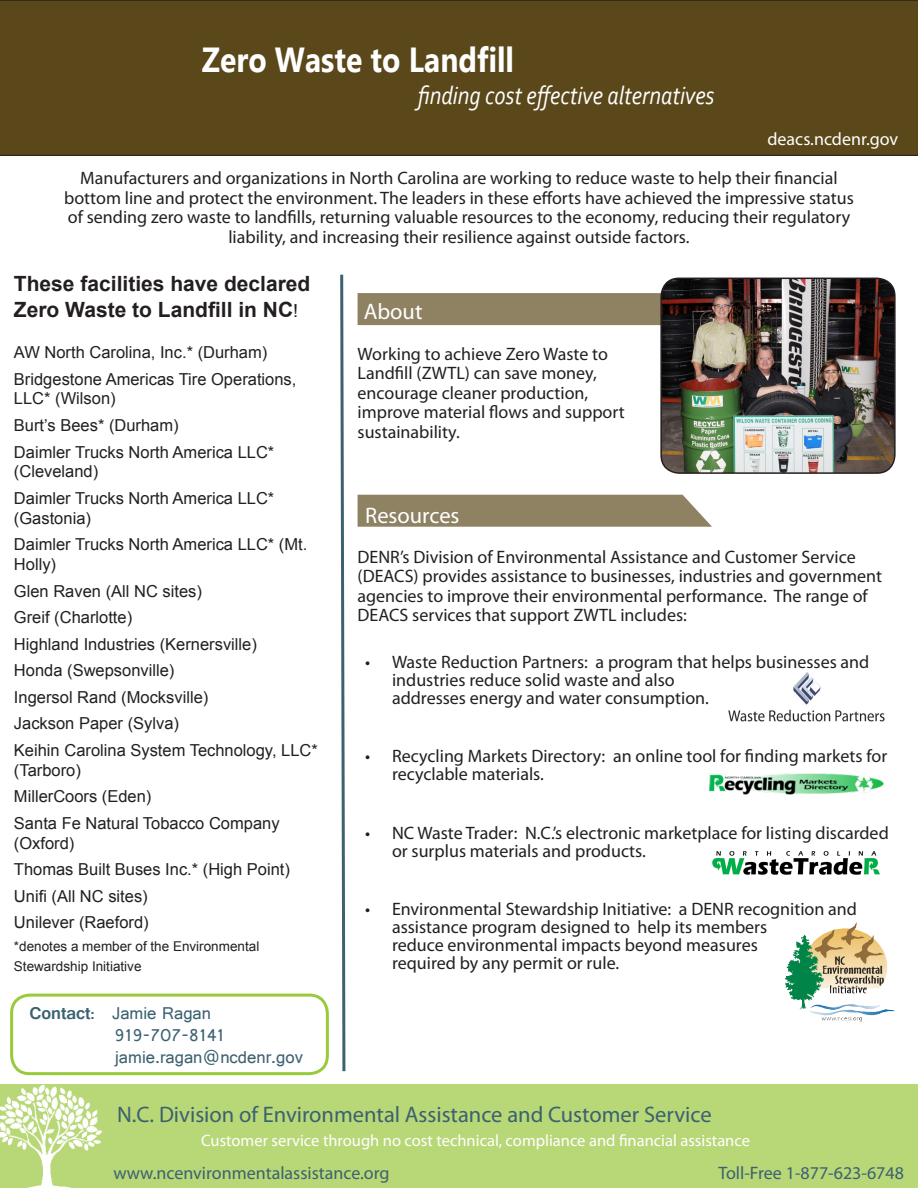
<style>
.page{position:relative;width:918px;height:1188px;background:#fff}
.page>*{position:absolute;margin:0;border:0;box-sizing:border-box;transform-origin:0 0}
.t1{font:700 34.8px "Lao UI";color:#fff;scale:.86 1}
.t2{font:italic 26.1px "Corbel";color:#fff;scale:.86 1}
.t3{font:22.5px "Myriad Pro";color:#3c6170}
.copy{font:22.5px "Myriad Pro";color:#fff}
.t4{font:700 21px "Arial";color:#231f20}
.copy-2{font:18px/19.5px "Myriad Pro";color:#231f20}
.t5{font:18px "Myriad Pro";color:#3c6170}
.t6{font:18px "Gautami";color:#3c6170}
.t7{font:18px "Myriad Pro";color:#fff}
.t8{font:16.5px/19.8px "Arial";color:#231f20}
.t9{font:16.5px "Myriad Pro";color:#fff}
.t10{font:13.5px/19.8px "Arial";color:#231f20}
.s1{font-weight:400;font-size:18px}
.s2{font-weight:700}
</style>
<div class="page">
<div style="left:0;top:1084px;width:918px;height:104px;background:#b8d777"></div>
<img style="left:0;top:1085px;width:102px;height:103px">
<div style="left:0;top:0;width:918px;height:156px;background:#5a471a"></div>
<div style="left:358px;top:293px;width:302px;height:32px;background:#8f8263"></div>
<svg style="left:358px;top:495px;width:354px;height:32px;background:#94886a"></svg>
<svg style="left:340px;top:274px;width:6px;height:798px"></svg>
<div style="left:10px;top:994px;width:319px;height:81px;border:3px solid #99ca3b;border-radius:18px"></div>
<img style="left:663px;top:278px;width:232px;height:195px">
<div style="left:660px;top:278px;width:236px;height:196px;border:2px solid #231f20;border-radius:18px"></div>
<img style="left:713px;top:851px;width:166px;height:24px">
<img style="left:729px;top:673px;width:155px;height:49px">
<img style="left:709px;top:773px;width:175px;height:22px">
<img style="left:785px;top:923px;width:110px;height:99px">
<p class="t1" style="left:202px;top:36px;width:365px">Zero Waste to Landfill</p>
<p class="t2" style="left:418px;top:79px;width:346px">finding cost effective alternatives</p>
<p class="t7" style="left:767px;top:128px;width:132px">deacs.ncdenr.gov</p>
<p class="copy-2" style="left:64px;top:168px;width:791px;text-align:center">Manufacturers and organizations in North Carolina are working to reduce waste to help their financial bottom line and protect the environment. The leaders in these efforts have achieved the impressive status of sending zero waste to landfills, returning valuable resources to the economy, reducing their regulatory liability, and increasing their resilience against outside factors.</p>
<p class="t4" style="left:14px;top:270px;width:298px">These facilities have declared</p>
<p class="t4" style="left:14px;top:295px;width:286px">Zero Waste to Landfill in NC<span class="s1">!</span></p>
<p class="t8" style="left:14px;top:343px;width:255px">AW North Carolina, Inc.* (Durham)</p>
<p class="t8" style="left:14px;top:369px;width:284px">Bridgestone Americas Tire Operations,<br>LLC* (Wilson)</p>
<p class="t8" style="left:14px;top:415px;width:166px">Burt’s Bees* (Durham)</p>
<p class="t8" style="left:14px;top:442px;width:262px">Daimler Trucks North America LLC* (Cleveland)</p>
<p class="t8" style="left:14px;top:488px;width:262px">Daimler Trucks North America LLC* (Gastonia)</p>
<p class="t8" style="left:14px;top:535px;width:295px">Daimler Trucks North America LLC* (Mt.<br>Holly)</p>
<p class="t8" style="left:14px;top:581px;width:189px">Glen Raven (All NC sites)</p>
<p class="t8" style="left:14px;top:608px;width:120px">Greif (Charlotte)</p>
<p class="t8" style="left:14px;top:634px;width:244px">Highland Industries (Kernersville)</p>
<p class="t8" style="left:14px;top:661px;width:162px">Honda (Swepsonville)</p>
<p class="t8" style="left:14px;top:687px;width:196px">Ingersol Rand (Mocksville)</p>
<p class="t8" style="left:14px;top:714px;width:167px">Jackson Paper (Sylva)</p>
<p class="t8" style="left:14px;top:740px;width:305px">Keihin Carolina System Technology, LLC* (Tarboro)</p>
<p class="t8" style="left:14px;top:787px;width:139px">MillerCoors (Eden)</p>
<p class="t8" style="left:14px;top:813px;width:267px">Santa Fe Natural Tobacco Company (Oxford)</p>
<p class="t8" style="left:14px;top:860px;width:278px">Thomas Built Buses Inc.* (High Point)</p>
<p class="t8" style="left:14px;top:886px;width:135px">Unifi (All NC sites)</p>
<p class="t8" style="left:14px;top:913px;width:136px">Unilever (Raeford)</p>
<p class="t10" style="left:14px;top:937px;width:247px">*denotes a member of the Environmental<br>Stewardship Initiative</p>
<p class="copy" style="left:364px;top:297px;width:60px">About</p>
<p class="copy-2" style="left:358px;top:343px;width:269px">Working to achieve Zero Waste to<br>Landfill (ZWTL) can save money, encourage cleaner production, improve material flows and support sustainability.</p>
<p class="copy" style="left:365px;top:502px;width:96px">Resources</p>
<p class="copy-2" style="left:358px;top:547px;width:526px">DENR’s Division of Environmental Assistance and Customer Service (DEACS) provides assistance to businesses, industries and government agencies to improve their environmental performance. The range of DEACS services that support ZWTL includes:</p>
<p class="copy-2" style="left:392px;top:653px;width:479px;line-height:18px;text-indent:-27px">• Waste Reduction Partners: a program that helps businesses and industries reduce solid waste and also<br>addresses energy and water consumption.</p>
<p class="copy-2" style="left:392px;top:747px;width:497px;line-height:18px;text-indent:-27px">• Recycling Markets Directory: an online tool for finding markets for recyclable materials.</p>
<p class="copy-2" style="left:392px;top:824px;width:498px;line-height:18px;text-indent:-27px">• NC Waste Trader: N.C.’s electronic marketplace for listing discarded or surplus materials and products.</p>
<p class="copy-2" style="left:392px;top:900px;width:467px;line-height:18px;text-indent:-27px">• Environmental Stewardship Initiative: a DENR recognition and assistance program designed to help its members<br>reduce environmental impacts beyond measures<br>required by any permit or rule.</p>
<p class="t6" style="left:29px;top:1003px;width:183px"><span class="s2">Contact</span>: Jamie Ragan</p>
<p class="t6" style="left:115px;top:1024px;width:111px">919-707-8141</p>
<p class="t6" style="left:115px;top:1046px;width:189px">jamie.ragan@ncdenr.gov</p>
<p class="t3" style="left:117px;top:1100px;width:596px">N.C. Division of Environmental Assistance and Customer Service</p>
<p class="t9" style="left:201px;top:1130px;width:550px">Customer service through no cost technical, compliance and financial assistance</p>
<p class="t5" style="left:113px;top:1162px;width:278px">www.ncenvironmentalassistance.org</p>
<p class="t5" style="left:718px;top:1162px;width:187px">Toll-Free 1-877-623-6748</p>
</div>
